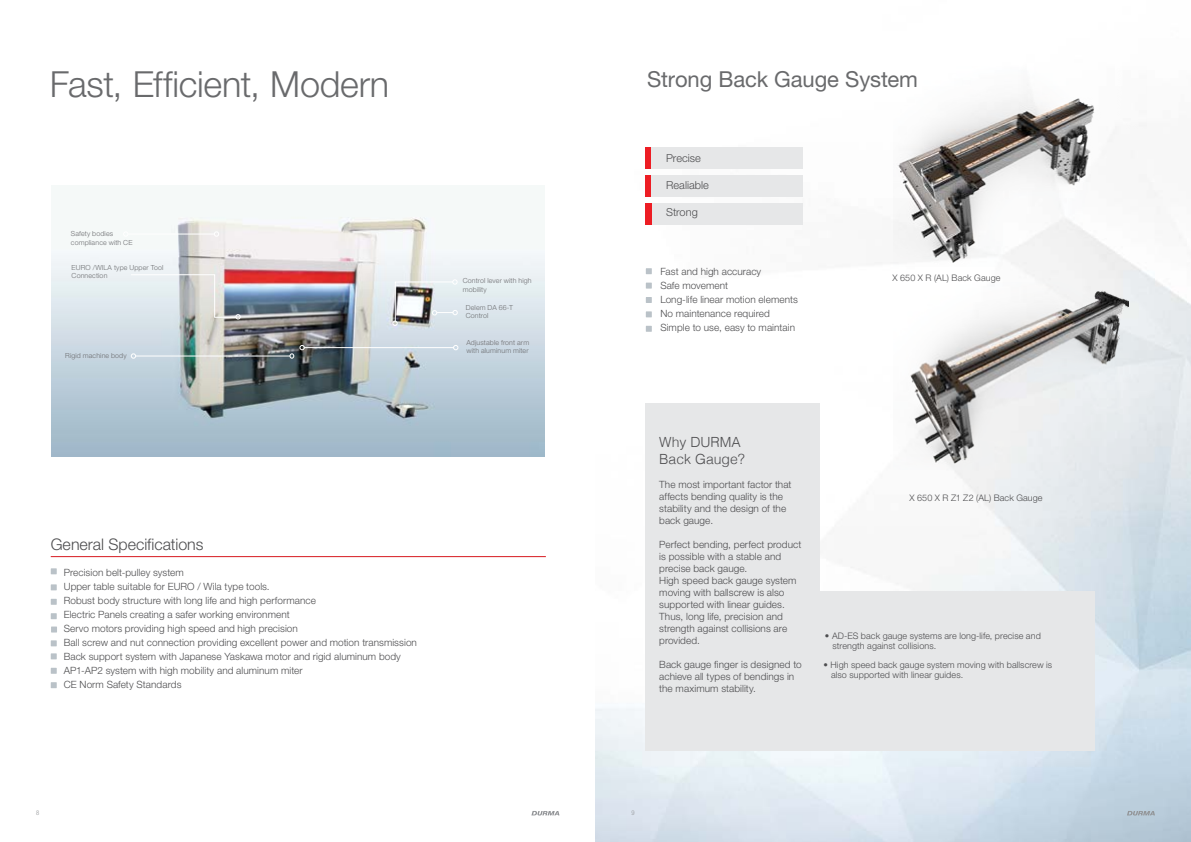
<style>
.page{position:relative;width:1191px;height:842px;background:#fff}
.page>*{position:absolute;margin:0;border:0;box-sizing:border-box;transform-origin:0 0}
.t1{font:300 36px "Helvetica Neue LT Pro";letter-spacing:-.01em;color:#696a6c}
.t2{font:22px "Helvetica Neue LT Pro";letter-spacing:-.005em;color:#696a6c}
.t3{font:300 16px "Helvetica Neue LT Pro";color:#4d4d4f}
.t4{font:300 14px/16.8px "Helvetica";color:#4d4d4f}
.t5{font:300 11px "Helvetica Neue LT Pro";color:#4d4d4f}
.t6{font:300 10px/12px "Helvetica Neue LT Pro";letter-spacing:.005em;color:#4d4d4f}
.t7{font:300 9px/10.8px "Helvetica Neue LT Pro";letter-spacing:.01em;color:#4d4d4f}
.t8{font:300 7px/8.4px "Helvetica Neue LT Pro";letter-spacing:.02em;color:#6d6e71}
.t9{font:300 condensed 6.5px "Helvetica Neue LT Pro";color:#939598}
</style>
<div class="page">
<img style="left:595px;top:125px;width:596px;height:717px">
<div style="left:646px;top:403px;width:174px;height:348px;background:#e6e7e8"></div>
<div style="left:819px;top:591px;width:275px;height:159px;background:#e6e7e8"></div>
<img style="left:894px;top:94px;width:252px;height:173px">
<img style="left:894px;top:282px;width:234px;height:188px">
<svg style="left:1126px;top:811px;width:29px;height:4px"></svg>
<svg style="left:531px;top:811px;width:28px;height:4px"></svg>
<svg style="left:51px;top:568px;width:6px;height:6px"></svg>
<svg style="left:51px;top:584px;width:6px;height:6px"></svg>
<svg style="left:51px;top:599px;width:6px;height:6px"></svg>
<svg style="left:51px;top:613px;width:6px;height:6px"></svg>
<svg style="left:51px;top:640px;width:6px;height:6px"></svg>
<svg style="left:51px;top:653px;width:6px;height:6px"></svg>
<svg style="left:51px;top:668px;width:6px;height:6px"></svg>
<svg style="left:51px;top:682px;width:6px;height:6px"></svg>
<hr style="left:51px;top:556px;width:495px;height:1px;background:#d71920">
<div style="left:646px;top:175px;width:6px;height:22px;background:#ed1d24"></div>
<div style="left:646px;top:147px;width:6px;height:22px;background:#ed1d24"></div>
<div style="left:652px;top:147px;width:151px;height:22px;background:#e6e7e8"></div>
<div style="left:652px;top:175px;width:151px;height:22px;background:#e6e7e8"></div>
<div style="left:652px;top:203px;width:151px;height:22px;background:#e6e7e8"></div>
<div style="left:646px;top:203px;width:6px;height:22px;background:#ed1d24"></div>
<svg style="left:646px;top:268px;width:6px;height:6px"></svg>
<svg style="left:646px;top:283px;width:6px;height:6px"></svg>
<svg style="left:646px;top:297px;width:6px;height:6px"></svg>
<svg style="left:646px;top:311px;width:6px;height:6px"></svg>
<svg style="left:646px;top:326px;width:6px;height:6px"></svg>
<img style="left:51px;top:216px;width:493px;height:240px">
<hr style="left:304px;top:347px;width:150px;height:1px;background:#fff">
<svg style="left:300px;top:345px;width:4px;height:5px"></svg>
<svg style="left:453px;top:345px;width:5px;height:5px"></svg>
<svg style="left:392px;top:280px;width:65px;height:46px"></svg>
<hr style="left:135px;top:356px;width:155px;height:1px;background:#fff">
<svg style="left:290px;top:354px;width:4px;height:4px"></svg>
<svg style="left:131px;top:354px;width:5px;height:4px"></svg>
<hr style="left:128px;top:234px;width:86px;height:1px;background:#fff">
<svg style="left:214px;top:232px;width:5px;height:4px"></svg>
<svg style="left:130px;top:274px;width:110px;height:45px;background:#d0d1d4"></svg>
<svg style="left:123px;top:232px;width:5px;height:4px"></svg>
<svg style="left:51px;top:626px;width:6px;height:6px"></svg>
<h1 class="t1" style="left:50px;top:62px;width:341px">Fast, Efficient, Modern</h1>
<p class="t8" style="left:71px;top:230px;width:63px">Safety bodies compliance with CE</p>
<p class="t8" style="left:72px;top:263px;width:93px">EURO /WILA type Upper Tool<br>Connection</p>
<p class="t8" style="left:65px;top:351px;width:63px">Rigid machine body</p>
<p class="t8" style="left:463px;top:277px;width:70px">Control lever with high mobility</p>
<p class="t8" style="left:466px;top:303px;width:49px">Delem DA 66-T<br>Control</p>
<p class="t8" style="left:466px;top:338px;width:64px">Adjustable front arm with aluminum miter</p>
<h3 class="t3" style="left:51px;top:535px;width:154px">General Specifications</h3>
<p class="t6" style="left:64px;top:565px;width:355px;line-height:14px">Precision belt-pulley system<br>Upper table suitable for EURO / Wila type tools.<br>Robust body structure with long life and high performance<br>Electric Panels creating a safer working environment<br>Servo motors providing high speed and high precision<br>Ball screw and nut connection providing excellent power and motion transmission Back support system with Japanese Yaskawa motor and rigid aluminum body AP1-AP2 system with high mobility and aluminum miter<br>CE Norm Safety Standards</p>
<h2 class="t2" style="left:647px;top:66px;width:272px">Strong Back Gauge System</h2>
<p class="t5" style="left:666px;top:152px;width:36px">Precise</p>
<p class="t5" style="left:666px;top:179px;width:44px">Realiable</p>
<p class="t5" style="left:666px;top:206px;width:33px">Strong</p>
<p class="t6" style="left:660px;top:265px;width:139px;line-height:14px">Fast and high accuracy<br>Safe movement<br>Long-life linear motion elements<br>No maintenance required<br>Simple to use, easy to maintain</p>
<p class="t7" style="left:892px;top:273px;width:109px">X 650 X R (AL) Back Gauge</p>
<h3 class="t4" style="left:659px;top:433px;width:87px">Why DURMA<br>Back Gauge?</h3>
<p class="t6" style="left:659px;top:478px;width:134px">The most important factor that affects bending quality is the stability and the design of the back gauge.</p>
<p class="t6" style="left:659px;top:538px;width:144px">Perfect bending, perfect product is possible with a stable and precise back gauge.<br>High speed back gauge system moving with ballscrew is also supported with linear guides.<br>Thus, long life, precision and strength against collisions are provided.</p>
<p class="t6" style="left:659px;top:658px;width:144px">Back gauge finger is designed to achieve all types of bendings in the maximum stability.</p>
<p class="t7" style="left:909px;top:492px;width:135px">X 650 X R Z1 Z2 (AL) Back Gauge</p>
<p class="t7" style="left:832px;top:630px;width:210px;text-indent:-8px">• AD-ES back gauge systems are long-life, precise and strength against collisions.</p>
<p class="t7" style="left:831px;top:659px;width:223px;text-indent:-8px">• High speed back gauge system moving with ballscrew is also supported with linear guides.</p>
<p class="t9" style="left:36px;top:809px;width:5px">8</p>
<p class="t9" style="left:631px;top:809px;width:5px">9</p>
</div>
